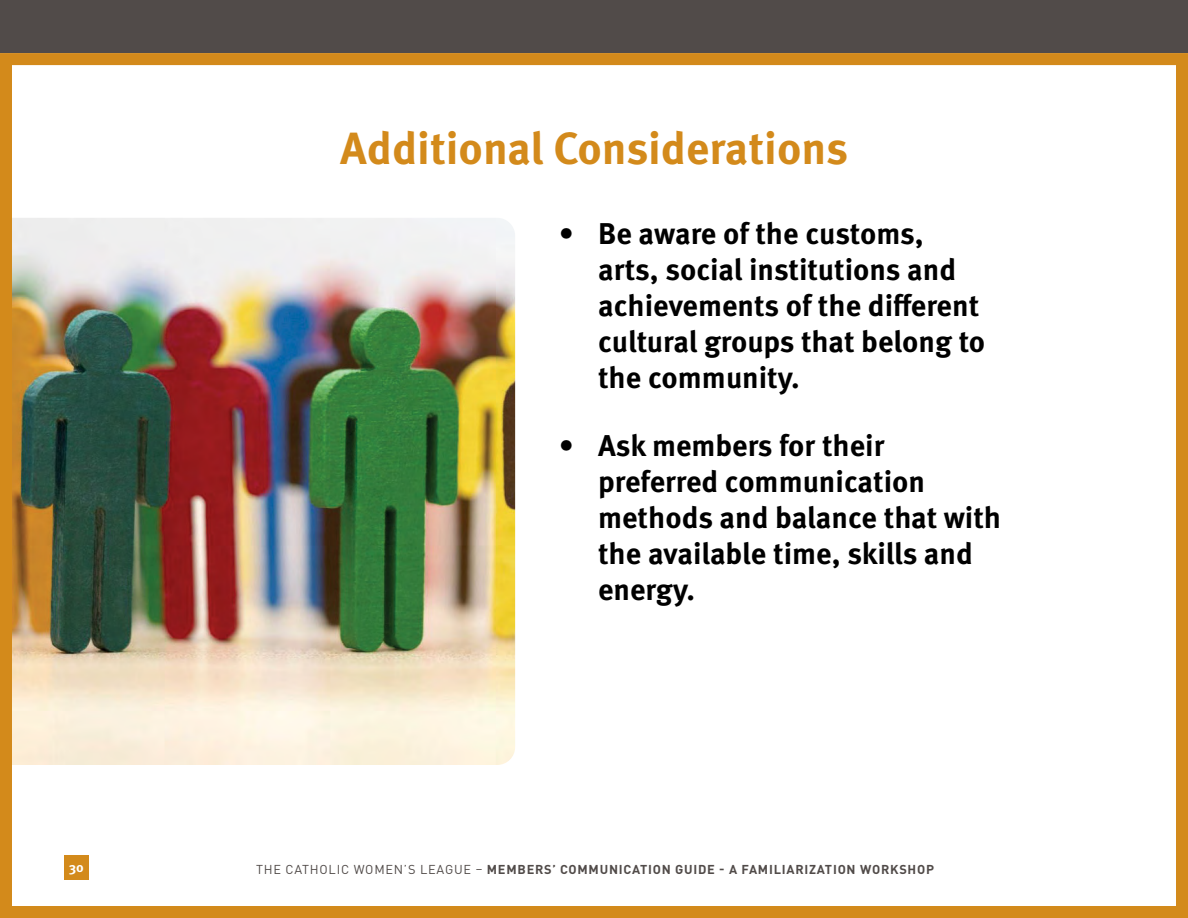
<style>
.page{position:relative;width:1188px;height:918px;background:#fff}
.page>*{position:absolute;margin:0;border:0;box-sizing:border-box;transform-origin:0 0}
.t1{font:700 45px "Meta Pro";color:#d38a1b}
.t2{font:700 30px/36px "Meta Pro";color:#000}
.t3{font:700 13.5px "Meta Pro";color:#fff}
.t4{font:700 12.75px "DIN Pro";letter-spacing:.06em;color:#514b49}
.s1{font-weight:400}
</style>
<div class="page">
<div style="left:0;top:0;width:1188px;height:53px;background:#514b49"></div>
<div style="left:64px;top:855px;width:25px;height:25px;background:#d38a1b"></div>
<img style="left:13px;top:218px;width:502px;height:547px">
<div style="left:0;top:53px;width:1188px;height:865px;border:12px solid #d38a1b"></div>
<h1 class="t1" style="left:340px;top:114px;width:509px">Additional Considerations</h1>
<p class="t2" style="left:598px;top:214px;width:389px;text-indent:-39px">• Be aware of the customs, arts, social institutions and achievements of the different cultural groups that belong to the community.</p>
<p class="t2" style="left:598px;top:425px;width:405px;text-indent:-39px">• Ask members for their preferred communication methods and balance that with the available time, skills and energy.</p>
<p class="t3" style="left:69px;top:857px;width:17px">30</p>
<p class="t4" style="left:256px;top:860px;width:680px"><span class="s1">THE CATHOLIC WOMEN’S LEAGUE –</span> MEMBERS’ COMMUNICATION GUIDE - A FAMILIARIZATION WORKSHOP</p>
</div>
